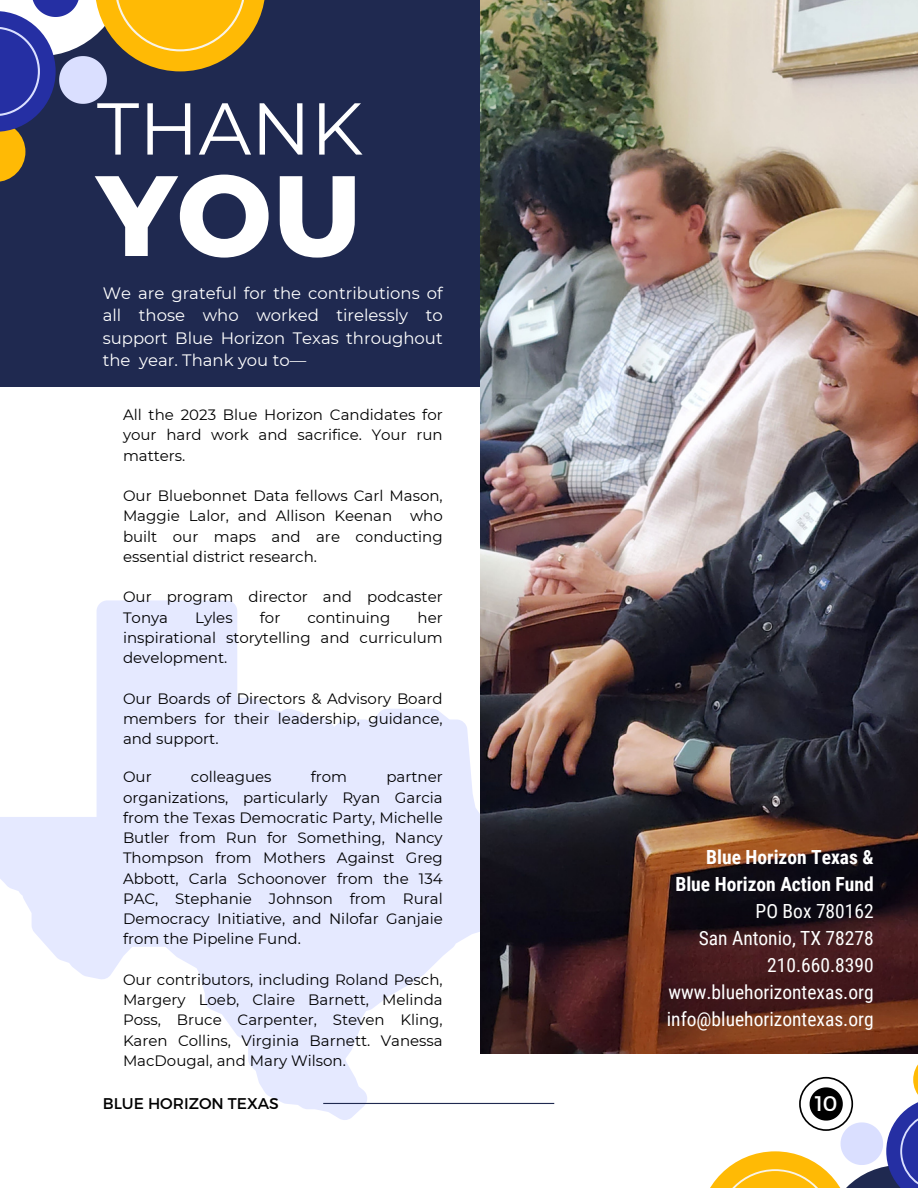
<style>
.page{position:relative;width:918px;height:1188px;background:#fff}
.page>*{position:absolute;margin:0;border:0;box-sizing:border-box;transform-origin:0 0}
.t1{font:800 114px "Montserrat";color:#fff}
.t2{font:73.35px "Montserrat";color:#fff}
.t3{font:21.15px "Montserrat";color:#fff}
.t4{font:19.5px/27px "Roboto Condensed";color:#fff;text-align:right}
.t5{font:16.5px/22.5px "Montserrat";color:#fff;text-align:justify}
.t6{font:15.45px "Montserrat";color:#000}
.t7{font:15px/20.2px "Montserrat";color:#000;text-align:justify}
.s1{font-weight:700}
</style>
<div class="page">
<svg style="left:0;top:600px;width:497px;height:520px;fill:#e5e9ff"></svg>
<img style="left:480px;top:0;width:438px;height:1053px">
<div style="left:0;top:0;width:480px;height:387px;background:#1f2950"></div>
<svg style="left:699px;top:1053px;width:219px;height:135px"></svg>
<hr style="left:323px;top:1103px;width:231px;height:1px;background:#1f2950">
<svg style="left:0;top:0;width:265px;height:182px"></svg>
<p class="t2" style="left:97px;top:84px;width:267px">THANK</p>
<h2 class="t1" style="left:97px;top:146px;width:267px">YOU</h2>
<h1 class="t5" style="left:103px;top:282px;width:342px">We are grateful for the contributions of all those who worked tirelessly to support Blue Horizon Texas throughout the year. Thank you to—</h1>
<p class="t7" style="left:123px;top:405px;width:321px">All the 2023 Blue Horizon Candidates for your hard work and sacrifice. Your run matters.</p>
<p class="t7" style="left:123px;top:486px;width:321px">Our Bluebonnet Data fellows Carl Mason, Maggie Lalor, and Allison Keenan who built our maps and are conducting essential district research.</p>
<p class="t7" style="left:123px;top:587px;width:321px">Our program director and podcaster<br>Tonya</p>
<p class="t7" style="left:195px;top:607px;width:39px">Lyles</p>
<p class="t7" style="left:260px;top:607px;width:22px">for</p>
<p class="t7" style="left:308px;top:607px;width:84px">continuing</p>
<p class="t7" style="left:123px;top:607px;width:321px;text-indent:295px">her inspirational storytelling and curriculum development.</p>
<p class="t7" style="left:123px;top:688px;width:321px">Our Boards of Directors &amp; Advisory Board members for their leadership, guidance, and support.</p>
<p class="t7" style="left:123px;top:767px;width:30px">Our</p>
<p class="t7" style="left:191px;top:767px;width:82px">colleagues</p>
<p class="t7" style="left:311px;top:767px;width:38px">from</p>
<p class="t7" style="left:123px;top:767px;width:321px;text-indent:263px">partner organizations, particularly Ryan Garcia from the Texas Democratic Party, Michelle Butler from Run for Something, Nancy Thompson from Mothers Against Greg Abbott, Carla Schoonover from the 134<br>PAC, Stephanie Johnson from Rural Democracy Initiative, and Nilofar Ganjaie from the Pipeline Fund.</p>
<p class="t7" style="left:123px;top:969px;width:321px">Our contributors, including Roland Pesch, Margery Loeb, Claire Barnett, Melinda Poss, Bruce Carpenter, Steven Kling, Karen Collins, Virginia Barnett. Vanessa MacDougal, and Mary Wilson.</p>
<p class="t4" style="left:667px;top:844px;width:208px"><span class="s1">Blue Horizon Texas &amp;<br>Blue Horizon Action Fund<br></span>PO Box 780162<br>San Antonio, TX 78278<br>210.660.8390 www.bluehorizontexas.org info@bluehorizontexas.org</p>
<h3 class="t6" style="left:103px;top:1093px;width:178px">BLUE HORIZON TEXAS</h3>
<p class="t3" style="left:815px;top:1090px;width:24px">10</p>
</div>
